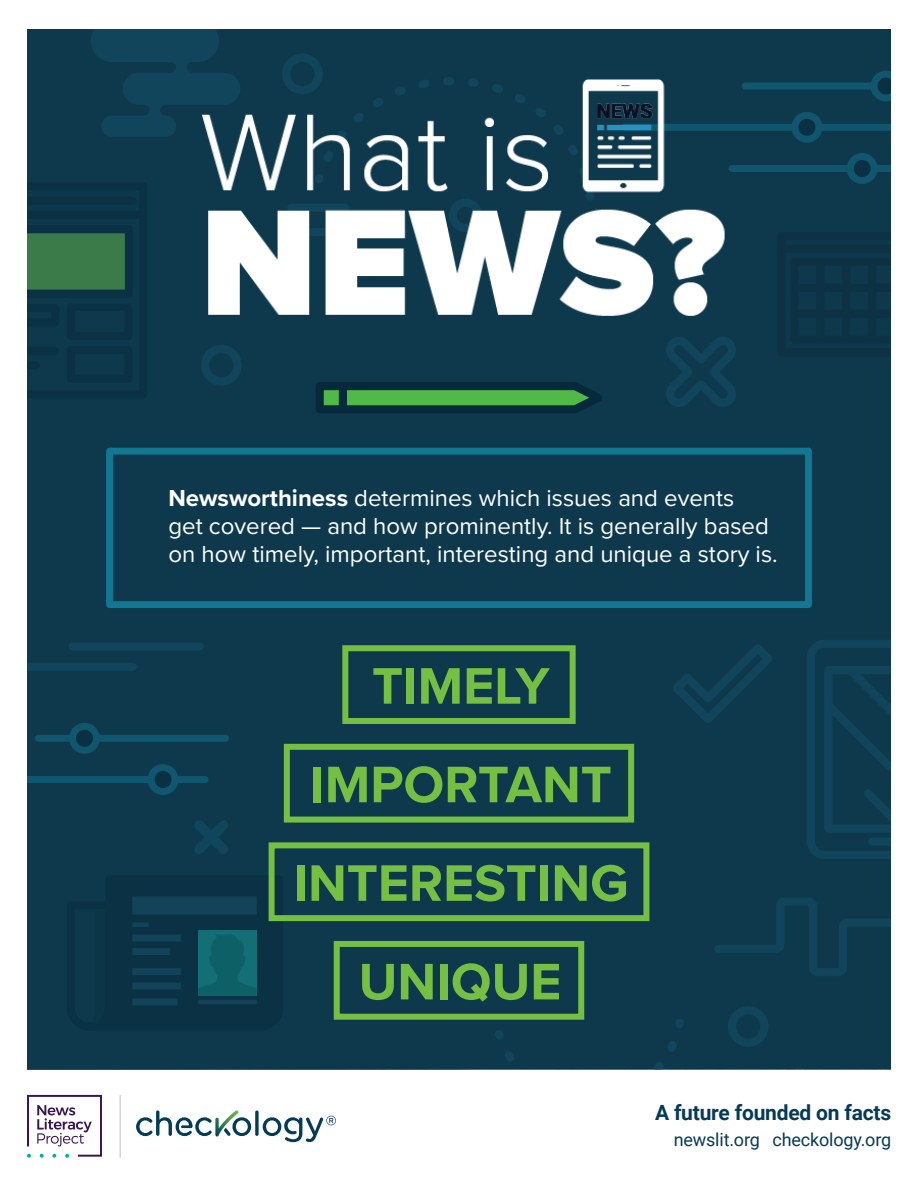
<style>
.page{position:relative;width:918px;height:1188px;background:#fff}
.page>*{position:absolute;margin:0;border:0;box-sizing:border-box;transform-origin:0 0}
.t1{font:700 53.25px "Proxima Nova";color:#75c043}
.t2{font:24px/28.2px "Proxima Nova";color:#fff}
.t3{font:700 21px "Roboto";letter-spacing:-.01em;color:#063b56}
.t4{font:18px "Roboto";letter-spacing:-.01em;color:#063b56}
.s1{font-weight:700}
</style>
<div class="page">
<svg style="left:27px;top:1095px;width:75px;height:63px"></svg>
<svg style="left:255px;top:1110px;width:4px;height:26px"></svg>
<svg style="left:136px;top:1110px;width:115px;height:27px"></svg>
<svg style="left:263px;top:1116px;width:73px;height:26px"></svg>
<hr style="left:120px;top:1095px;width:1px;height:63px;background:#bcbdc0">
<div style="left:27px;top:30px;width:864px;height:1039px;background:#0e394d"></div>
<div style="left:27px;top:663px;width:106px;height:8px;background:#10455c"></div>
<div style="left:73px;top:642px;width:127px;height:9px;background:#10455c"></div>
<div style="left:38px;top:735px;width:188px;height:7px;background:#0f576f"></div>
<div style="left:27px;top:776px;width:178px;height:7px;background:#0f576f"></div>
<svg style="left:151px;top:768px;width:24px;height:23px"></svg>
<div style="left:148px;top:764px;width:30px;height:31px;border:7px solid #137592;border-radius:50%"></div>
<svg style="left:73px;top:726px;width:23px;height:24px"></svg>
<div style="left:69px;top:723px;width:31px;height:31px;border:7px solid #137592;border-radius:50%"></div>
<svg style="left:495px;top:1013px;width:189px;height:56px"></svg>
<svg style="left:91px;top:30px;width:109px;height:107px"></svg>
<svg style="left:807px;top:640px;width:84px;height:219px"></svg>
<svg style="left:666px;top:372px;width:70px;height:35px"></svg>
<svg style="left:195px;top:821px;width:33px;height:33px"></svg>
<svg style="left:714px;top:898px;width:177px;height:78px"></svg>
<svg style="left:133px;top:871px;width:154px;height:134px"></svg>
<hr style="left:198px;top:1000px;width:59px;height:4px;background:#134359">
<div style="left:132px;top:922px;width:17px;height:5px;background:#134359"></div>
<div style="left:27px;top:233px;width:98px;height:57px;background:#3b7a49"></div>
<div style="left:201px;top:345px;width:41px;height:41px;border:8px solid #14526c;border-radius:50%"></div>
<div style="left:728px;top:1006px;width:41px;height:41px;border:8px solid #14526c;border-radius:50%"></div>
<svg style="left:673px;top:645px;width:99px;height:78px"></svg>
<div style="left:106px;top:448px;width:706px;height:160px;border:7px solid #117792"></div>
<svg style="left:316px;top:382px;width:286px;height:32px"></svg>
<div style="left:339px;top:386px;width:8px;height:23px;background:#07293c"></div>
<img style="left:200px;top:29px;width:691px;height:343px">
<div style="left:342px;top:645px;width:234px;height:79px;border:6px solid #75c043"></div>
<div style="left:269px;top:842px;width:380px;height:79px;border:6px solid #75c043"></div>
<div style="left:284px;top:744px;width:350px;height:79px;border:6px solid #75c043"></div>
<div style="left:334px;top:941px;width:250px;height:79px;border:6px solid #75c043"></div>
<p class="t2" style="left:168px;top:483px;width:611px"><span class="s1">Newsworthiness</span> determines which issues and events<br>get covered — and how prominently. It is generally based on how timely, important, interesting and unique a story is.</p>
<h1 class="t1" style="left:372px;top:646px;width:179px">TIMELY</h1>
<h1 class="t1" style="left:310px;top:745px;width:303px">IMPORTANT</h1>
<h1 class="t1" style="left:293px;top:843px;width:337px">INTERESTING</h1>
<h1 class="t1" style="left:359px;top:942px;width:204px">UNIQUE</h1>
<p class="t3" style="left:655px;top:1098px;width:238px">A future founded on facts</p>
<p class="t4" style="left:674px;top:1127px;width:219px">newslit.org checkology.org</p>
</div>
